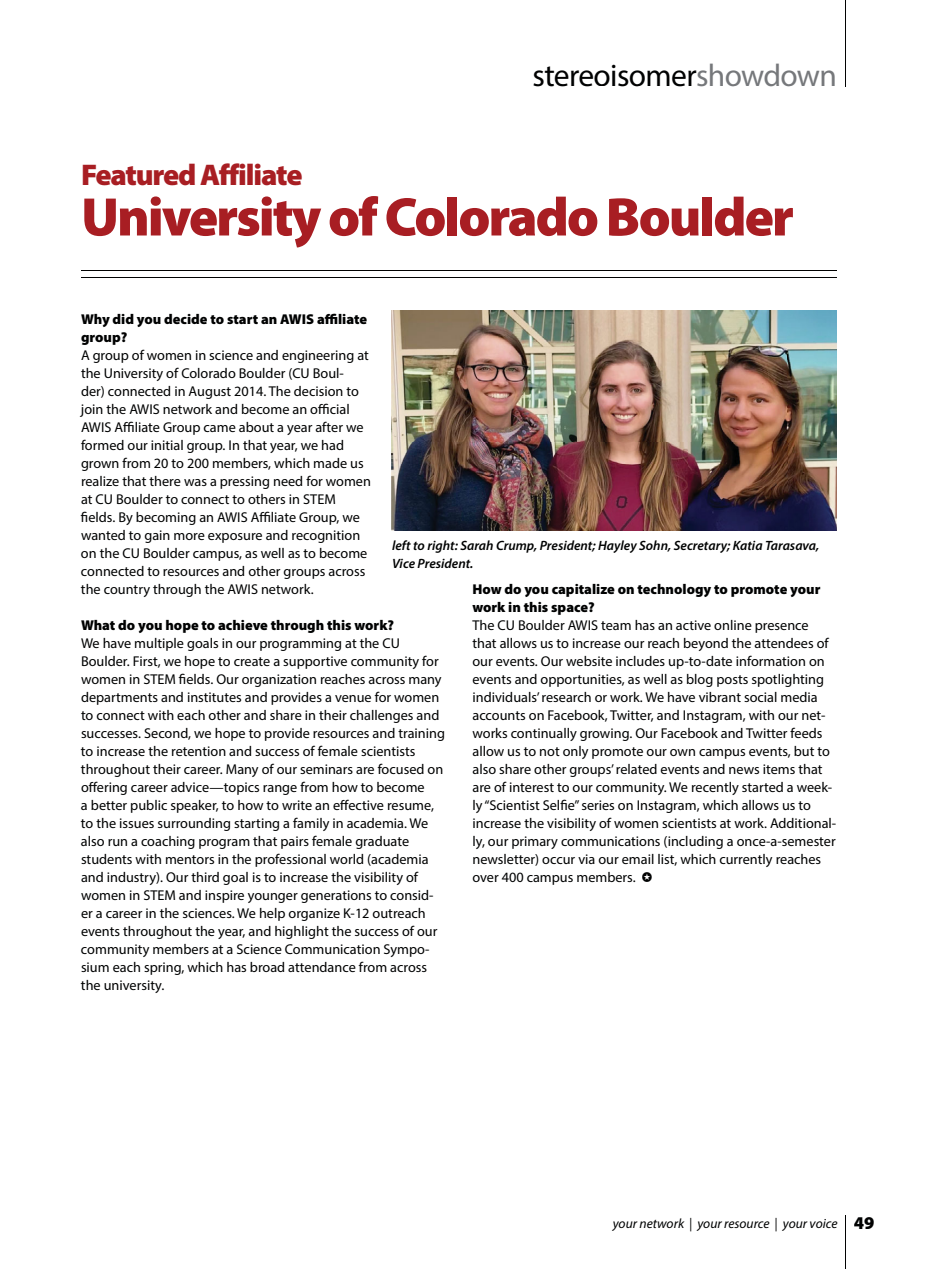
<style>
.page{position:relative;width:945px;height:1269px;background:#fff}
.page>*{position:absolute;margin:0;border:0;box-sizing:border-box;transform-origin:0 0}
.t1{font:900 54.75px "Myriad Pro";letter-spacing:-.04em;color:#a81e23}
.t2{font:31.5px "Myriad Pro";letter-spacing:-.02em;color:#010202}
.t3{font:900 30px "Myriad Pro";letter-spacing:-.04em;color:#a81e23}
.t4{font:14.25px/18px "Myriad Pro";color:#010202}
.t5{font:900 14.25px/18px "Myriad Pro";color:#010202}
.t6{font:italic 600 13.5px/18px "Myriad Pro";color:#010202}
.t7{font:italic 13.5px "Myriad Pro";color:#010202}
.s1{color:#76787b}
.s2{font-weight:900;font-style:normal;font-size:18px}
</style>
<div class="page">
<hr style="left:845px;top:1215px;width:1px;height:54px;background:#010202">
<hr style="left:845px;top:0;width:1px;height:86px;background:#010202">
<hr style="left:81px;top:270px;width:756px;height:1px;background:#010202">
<hr style="left:81px;top:277px;width:756px;height:1px;background:#010202">
<img style="left:392px;top:310px;width:445px;height:221px">
<h2 class="t2" style="left:533px;top:56px;width:306px">stereoisomer<span class="s1">showdown</span></h2>
<h3 class="t3" style="left:81px;top:163px;width:223px">Featured Affiliate</h3>
<h1 class="t1" style="left:81px;top:197px;width:714px">University of Colorado Boulder</h1>
<p class="t5" style="left:81px;top:311px;width:288px">Why did you decide to start an AWIS affiliate group?</p>
<p class="t4" style="left:81px;top:346px;width:291px">A group of women in science and engineering at the University of Colorado Boulder (CU Boul&shy;der) connected in August 2014. The decision to join the AWIS network and become an official AWIS Affiliate Group came about a year after we formed our initial group. In that year, we had grown from 20 to 200 members, which made us realize that there was a pressing need for women at CU Boulder to connect to others in STEM fields. By becoming an AWIS Affiliate Group, we wanted to gain more exposure and recognition on the CU Boulder campus, as well as to become connected to resources and other groups across the country through the AWIS network.</p>
<p class="t5" style="left:81px;top:617px;width:315px">What do you hope to achieve through this work?</p>
<p class="t4" style="left:81px;top:634px;width:366px">We have multiple goals in our programming at the CU Boulder. First, we hope to create a supportive community for women in STEM fields. Our organization reaches across many departments and institutes and provides a venue for women to connect with each other and share in their challenges and successes. Second, we hope to provide resources and training to increase the retention and success of female scientists throughout their career. Many of our seminars are focused on offering career advice—topics range from how to become<br>a better public speaker, to how to write an effective resume, to the issues surrounding starting a family in academia. We also run a coaching program that pairs female graduate students with mentors in the professional world (academia and industry). Our third goal is to increase the visibility of women in STEM and inspire younger generations to consid&shy;er a career in the sciences. We help organize K-12 outreach events throughout the year, and highlight the success of our community members at a Science Communication Sympo&shy;sium each spring, which has broad attendance from across the university.</p>
<p class="t6" style="left:392px;top:538px;width:429px">left to right: Sarah Crump, President; Hayley Sohn, Secretary; Katia Tarasava,<br>Vice President.</p>
<p class="t5" style="left:472px;top:581px;width:349px">How do you capitalize on technology to promote your work in this space?</p>
<p class="t4" style="left:472px;top:616px;width:365px">The CU Boulder AWIS team has an active online presence that allows us to increase our reach beyond the attendees of our events. Our website includes up-to-date information on events and opportunities, as well as blog posts spotlighting individuals’ research or work. We have vibrant social media accounts on Facebook, Twitter, and Instagram, with our net&shy;works continually growing. Our Facebook and Twitter feeds allow us to not only promote our own campus events, but to also share other groups’ related events and news items that are of interest to our community. We recently started a week&shy;ly “Scientist Selfie” series on Instagram, which allows us to increase the visibility of women scientists at work. Additional&shy;ly, our primary communications (including a once-a-semester newsletter) occur via our email list, which currently reaches over 400 campus members.</p>
<p class="t7" style="left:613px;top:1218px;width:263px">your network | your resource | your voice <span class="s2">49</span></p>
</div>
